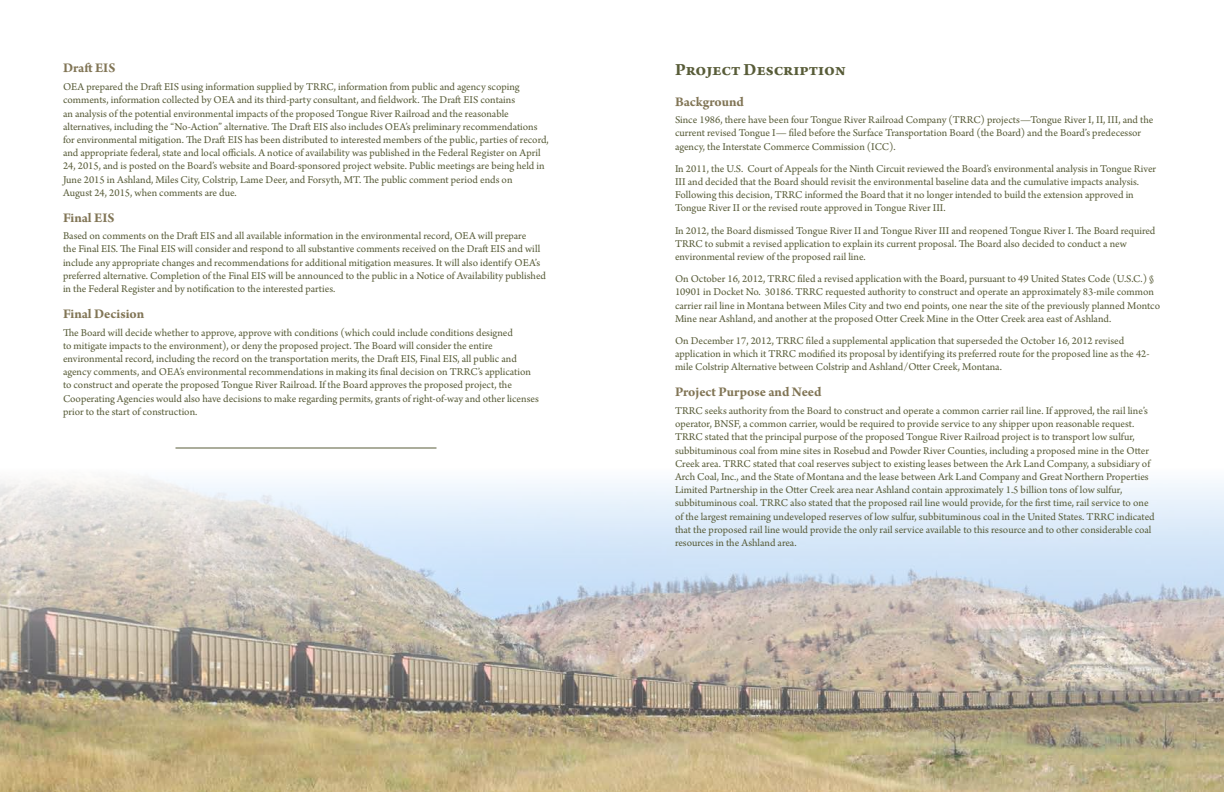
<style>
.page{position:relative;width:1224px;height:792px;background:#fff}
.page>*{position:absolute;margin:0;border:0;box-sizing:border-box;transform-origin:0 0}
.t1{font:700 18px "Arno Pro";color:#585c38}
.t2{font:700 14px "Arno Pro";letter-spacing:-.005em;color:#817555}
.t3{font:11px/13.2px "Arno Pro";color:#585c38}
</style>
<div class="page">
<img style="left:0;top:478px;width:1224px;height:314px">
<hr style="left:176px;top:448px;width:260px;height:1px;background:#585c38">
<p class="t2" style="left:63px;top:60px;width:54px">Draft EIS</p>
<p class="t3" style="left:63px;top:81px;width:487px">OEA prepared the Draft EIS using information supplied by TRRC, information from public and agency scoping comments, information collected by OEA and its third-party consultant, and fieldwork. The Draft EIS contains<br>an analysis of the potential environmental impacts of the proposed Tongue River Railroad and the reasonable alternatives, including the “No-Action” alternative. The Draft EIS also includes OEA’s preliminary recommendations for environmental mitigation. The Draft EIS has been distributed to interested members of the public, parties of record, and appropriate federal, state and local officials. A notice of availability was published in the Federal Register on April 24, 2015, and is posted on the Board’s website and Board-sponsored project website. Public meetings are being held in June 2015 in Ashland, Miles City, Colstrip, Lame Deer, and Forsyth, MT. The public comment period ends on<br>August 24, 2015, when comments are due.</p>
<p class="t2" style="left:63px;top:209px;width:53px">Final EIS</p>
<p class="t3" style="left:63px;top:230px;width:485px">Based on comments on the Draft EIS and all available information in the environmental record, OEA will prepare<br>the Final EIS. The Final EIS will consider and respond to all substantive comments received on the Draft EIS and will include any appropriate changes and recommendations for additional mitigation measures. It will also identify OEA’s preferred alternative. Completion of the Final EIS will be announced to the public in a Notice of Availability published in the Federal Register and by notification to the interested parties.</p>
<p class="t2" style="left:63px;top:306px;width:83px">Final Decision</p>
<p class="t3" style="left:63px;top:326px;width:477px">The Board will decide whether to approve, approve with conditions (which could include conditions designed<br>to mitigate impacts to the environment), or deny the proposed project. The Board will consider the entire environmental record, including the record on the transportation merits, the Draft EIS, Final EIS, all public and agency comments, and OEA’s environmental recommendations in making its final decision on TRRC’s application to construct and operate the proposed Tongue River Railroad. If the Board approves the proposed project, the Cooperating Agencies would also have decisions to make regarding permits, grants of right-of-way and other licenses prior to the start of construction.</p>
<h1 class="t1" style="left:675px;top:59px;width:172px">Project Description</h1>
<p class="t2" style="left:675px;top:93px;width:70px">Background</p>
<p class="t3" style="left:675px;top:114px;width:480px">Since 1986, there have been four Tongue River Railroad Company (TRRC) projects—Tongue River I, II, III, and the current revised Tongue I— filed before the Surface Transportation Board (the Board) and the Board’s predecessor agency, the Interstate Commerce Commission (ICC).</p>
<p class="t3" style="left:675px;top:162px;width:483px">In 2011, the U.S. Court of Appeals for the Ninth Circuit reviewed the Board’s environmental analysis in Tongue River III and decided that the Board should revisit the environmental baseline data and the cumulative impacts analysis.<br>Following this decision, TRRC informed the Board that it no longer intended to build the extension approved in Tongue River II or the revised route approved in Tongue River III.</p>
<p class="t3" style="left:675px;top:224px;width:482px">In 2012, the Board dismissed Tongue River II and Tongue River III and reopened Tongue River I. The Board required<br>TRRC to submit a revised application to explain its current proposal. The Board also decided to conduct a new environmental review of the proposed rail line.</p>
<p class="t3" style="left:675px;top:273px;width:487px">On October 16, 2012, TRRC filed a revised application with the Board, pursuant to 49 United States Code (U.S.C.) § 10901 in Docket No. 30186. TRRC requested authority to construct and operate an approximately 83-mile common carrier rail line in Montana between Miles City and two end points, one near the site of the previously planned Montco Mine near Ashland, and another at the proposed Otter Creek Mine in the Otter Creek area east of Ashland.</p>
<p class="t3" style="left:675px;top:335px;width:476px">On December 17, 2012, TRRC filed a supplemental application that superseded the October 16, 2012 revised application in which it TRRC modified its proposal by identifying its preferred route for the proposed line as the 42- mile Colstrip Alternative between Colstrip and Ashland/Otter Creek, Montana.</p>
<p class="t2" style="left:675px;top:384px;width:148px">Project Purpose and Need</p>
<p class="t3" style="left:675px;top:405px;width:481px">TRRC seeks authority from the Board to construct and operate a common carrier rail line. If approved, the rail line’s operator, BNSF, a common carrier, would be required to provide service to any shipper upon reasonable request.<br>TRRC stated that the principal purpose of the proposed Tongue River Railroad project is to transport low sulfur, subbituminous coal from mine sites in Rosebud and Powder River Counties, including a proposed mine in the Otter Creek area. TRRC stated that coal reserves subject to existing leases between the Ark Land Company, a subsidiary of Arch Coal, Inc., and the State of Montana and the lease between Ark Land Company and Great Northern Properties Limited Partnership in the Otter Creek area near Ashland contain approximately 1.5 billion tons of low sulfur, subbituminous coal. TRRC also stated that the proposed rail line would provide, for the first time, rail service to one of the largest remaining undeveloped reserves of low sulfur, subbituminous coal in the United States. TRRC indicated that the proposed rail line would provide the only rail service available to this resource and to other considerable coal resources in the Ashland area.</p>
</div>
